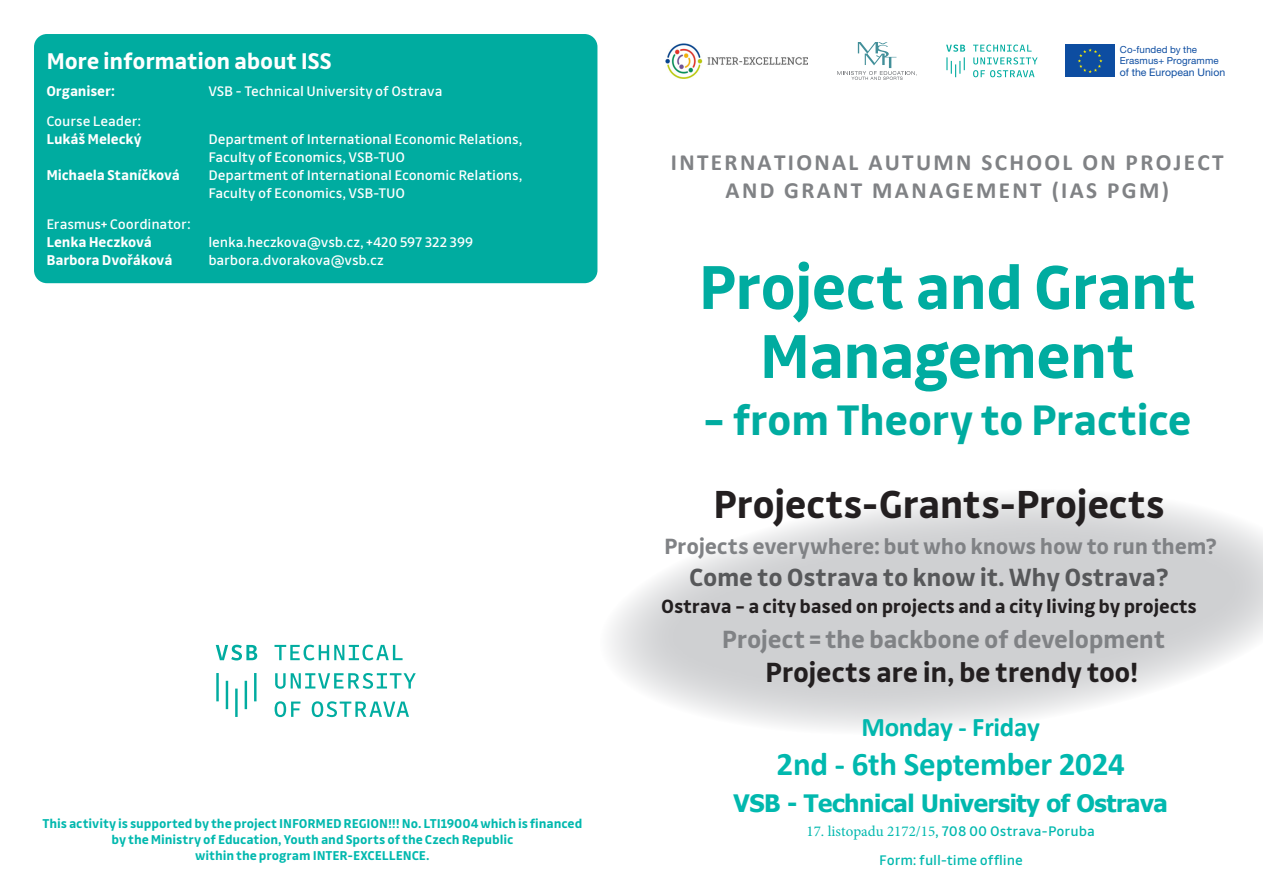
<style>
.page{position:relative;width:1263px;height:893px;background:#fff}
.page>*{position:absolute;margin:0;border:0;box-sizing:border-box;transform-origin:0 0}
.t1{font:700 66.15px/69px "TRY Drive";letter-spacing:-.025em;color:#00aca0;text-align:center}
.t2{font:700 45px "TRY Drive";letter-spacing:-.02em;color:#00aca0}
.t3{font:700 41.25px "TRY Drive";letter-spacing:-.015em;color:#231f20}
.t4{font:700 33px "Calibri";letter-spacing:-.01em;color:#01b8ae}
.t5{font:700 29.25px "TRY Drive";letter-spacing:-.015em;color:#231f20}
.t6{font:700 27px "Calibri";letter-spacing:-.01em;color:#01b8ae}
.t7{font:700 26.25px "TRY Drive";letter-spacing:-.01em;color:#57585a}
.t8{font:700 26.25px "TRY Drive";letter-spacing:-.015em;color:#808285}
.t9{font:700 24px "Tahoma";letter-spacing:-.015em;color:#01b8ae}
._22_nadpisek_2{font:700 24px "TRY Drive";letter-spacing:-.015em;color:#fff}
.t10{font:700 23.25px/27.9px "Calibri";letter-spacing:.1em;color:#808285;text-align:center}
.t11{font:700 23.25px "TRY Drive";letter-spacing:-.015em;color:#808285}
.t12{font:700 20.25px "TRY Drive";letter-spacing:-.01em;color:#231f20}
._22_nadpisek_2-2{font:15px/18px "TRY Drive";letter-spacing:-.01em;color:#fff}
.t13{font:700 15px "TRY Drive";letter-spacing:-.01em;color:#fff}
.t14{font:15px "TRY Drive";color:#01b8ae}
.t15{font:700 13.5px/16.2px "TRY Drive";letter-spacing:-.005em;color:#01b8ae;text-align:center}
.t16{font:10.5px "Helvetica Neue LT Pro";letter-spacing:.005em;color:#0d4da1}
.t17{font:9.75px "Helvetica Neue LT Pro";letter-spacing:.01em;color:#0d4da1}
.s1{font-family:"Minion Pro"}
</style>
<div class="page">
<svg style="left:610px;top:495px;width:653px;height:234px;fill:#d4d5d7"></svg>
<img style="left:665px;top:44px;width:143px;height:34px">
<svg style="left:837px;top:42px;width:80px;height:38px"></svg>
<div style="left:1065px;top:45px;width:50px;height:32px;background:#0d4da1"></div>
<svg style="left:1078px;top:48px;width:24px;height:25px"></svg>
<svg style="left:946px;top:45px;width:92px;height:32px"></svg>
<svg style="left:216px;top:645px;width:200px;height:72px"></svg>
<div style="left:34px;top:34px;width:563px;height:249px;background:#00aca0;border-radius:13px"></div>
<p class="_22_nadpisek_2" style="left:46px;top:47px;width:287px">More information about ISS</p>
<p class="t13" style="left:46px;top:82px;width:70px">Organiser:</p>
<p class="_22_nadpisek_2-2" style="left:208px;top:81px;width:236px">VSB - Technical University of Ostrava</p>
<p class="_22_nadpisek_2-2" style="left:46px;top:112px;width:96px">Course Leader:</p>
<p class="t13" style="left:46px;top:130px;width:97px">Lukáš Melecký</p>
<p class="_22_nadpisek_2-2" style="left:208px;top:130px;width:316px">Department of International Economic Relations,<br>Faculty of Economics, VSB-TUO</p>
<p class="t13" style="left:46px;top:166px;width:135px">Michaela Staníčková</p>
<p class="_22_nadpisek_2-2" style="left:208px;top:166px;width:316px">Department of International Economic Relations,<br>Faculty of Economics, VSB-TUO</p>
<p class="_22_nadpisek_2-2" style="left:46px;top:215px;width:146px">Erasmus+ Coordinator:</p>
<p class="t13" style="left:46px;top:233px;width:107px">Lenka Heczková</p>
<p class="_22_nadpisek_2-2" style="left:208px;top:233px;width:266px">lenka.heczkova@vsb.cz, +420 597 322 399</p>
<p class="t13" style="left:46px;top:251px;width:128px">Barbora Dvořáková</p>
<p class="_22_nadpisek_2-2" style="left:208px;top:251px;width:177px">barbora.dvorakova@vsb.cz</p>
<p class="t15" style="left:42px;top:815px;width:541px">This activity is supported by the project INFORMED REGION!!! No. LTI19004 which is financed by the Ministry of Education, Youth and Sports of the Czech Republic<br>within the program INTER-EXCELLENCE.</p>
<p class="t17" style="left:1120px;top:44px;width:79px">Co-funded by the</p>
<p class="t17" style="left:1120px;top:55px;width:100px">Erasmus+ Programme</p>
<p class="t16" style="left:1120px;top:66px;width:107px">of the European Union</p>
<p class="t10" style="left:671px;top:148px;width:554px">INTERNATIONAL AUTUMN SCHOOL ON PROJECT<br>AND GRANT MANAGEMENT (IAS PGM)</p>
<p class="t1" style="left:698px;top:252px;width:500px">Project and Grant<br>Management</p>
<p class="t2" style="left:703px;top:393px;width:490px">– from Theory to Practice</p>
<p class="t3" style="left:713px;top:480px;width:453px">Projects-Grants-Projects</p>
<p class="t11" style="left:664px;top:532px;width:554px">Projects everywhere: but who knows how to run them?</p>
<p class="t7" style="left:689px;top:562px;width:481px">Come to Ostrava to know it. Why Ostrava?</p>
<p class="t12" style="left:661px;top:594px;width:537px">Ostrava – a city based on projects and a city living by projects</p>
<p class="t8" style="left:722px;top:624px;width:445px">Project = the backbone of development</p>
<p class="t5" style="left:765px;top:655px;width:375px">Projects are in, be trendy too!</p>
<h3 class="t6" style="left:861px;top:708px;width:180px">Monday - Friday</h3>
<p class="t4" style="left:777px;top:741px;width:350px">2nd - 6th September 2024</p>
<p class="t9" style="left:734px;top:787px;width:436px">VSB - Technical University of Ostrava</p>
<p class="t14" style="left:806px;top:823px;width:290px"><span class="s1">17. listopadu 2172/15</span>, 708 00 Ostrava-Poruba</p>
<p class="t14" style="left:879px;top:851px;width:145px">Form: full-time offline</p>
</div>
